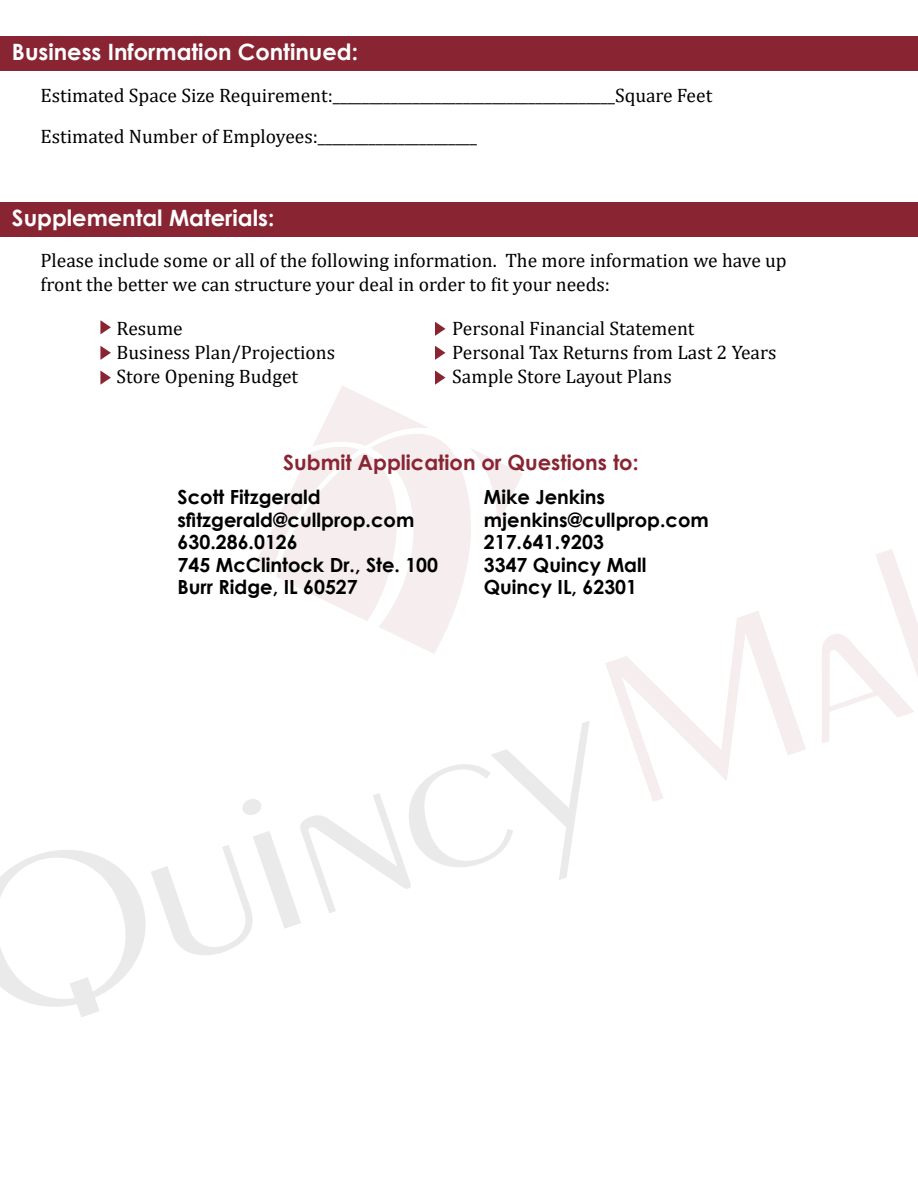
<style>
.page{position:relative;width:918px;height:1188px;background:#fff}
.page>*{position:absolute;margin:0;border:0;box-sizing:border-box;transform-origin:0 0}
.t1{font:700 22.5px "Century Gothic";color:#fff}
.t2{font:700 21px "Century Gothic";color:#892533}
.t3{font:19.5px/24px "Cambria";color:#000}
.t4{font:700 19.5px/22.5px "Century Gothic";color:#000}
</style>
<div class="page">
<svg style="left:0;top:721px;width:589px;height:296px"></svg>
<svg style="left:606px;top:611px;width:200px;height:191px"></svg>
<svg style="left:822px;top:549px;width:96px;height:194px"></svg>
<div style="left:0;top:37px;width:918px;height:34px;background:#892533"></div>
<div style="left:0;top:202px;width:918px;height:35px;background:#892533"></div>
<svg style="left:100px;top:320px;width:11px;height:14px"></svg>
<svg style="left:100px;top:346px;width:11px;height:14px"></svg>
<svg style="left:100px;top:371px;width:11px;height:14px"></svg>
<svg style="left:435px;top:322px;width:10px;height:14px"></svg>
<svg style="left:435px;top:346px;width:10px;height:14px"></svg>
<svg style="left:254px;top:371px;width:268px;height:283px"></svg>
<p class="t1" style="left:12px;top:35px;width:348px">Business Information Continued:</p>
<p class="t3" style="left:40px;top:75px;width:673px;line-height:40.5px">Estimated Space Size Requirement:_______________________________________Square Feet<br>Estimated Number of Employees:______________________</p>
<p class="t1" style="left:12px;top:200px;width:264px">Supplemental Materials:</p>
<p class="t3" style="left:40px;top:248px;width:748px">Please include some or all of the following information. The more information we have up front the better we can structure your deal in order to fit your needs:</p>
<p class="t3" style="left:117px;top:317px;width:220px">Resume<br>Business Plan/Projections<br>Store Opening Budget</p>
<p class="t3" style="left:452px;top:317px;width:326px">Personal Financial Statement<br>Personal Tax Returns from Last 2 Years<br>Sample Store Layout Plans</p>
<p class="t2" style="left:283px;top:447px;width:357px">Submit Application or Questions to:</p>
<p class="t4" style="left:178px;top:485px;width:262px">Scott Fitzgerald sfitzgerald@cullprop.com<br>630.286.0126<br>745 McClintock Dr., Ste. 100<br>Burr Ridge, IL 60527</p>
<p class="t4" style="left:484px;top:485px;width:227px">Mike Jenkins mjenkins@cullprop.com<br>217.641.9203<br>3347 Quincy Mall<br>Quincy IL, 62301</p>
</div>
